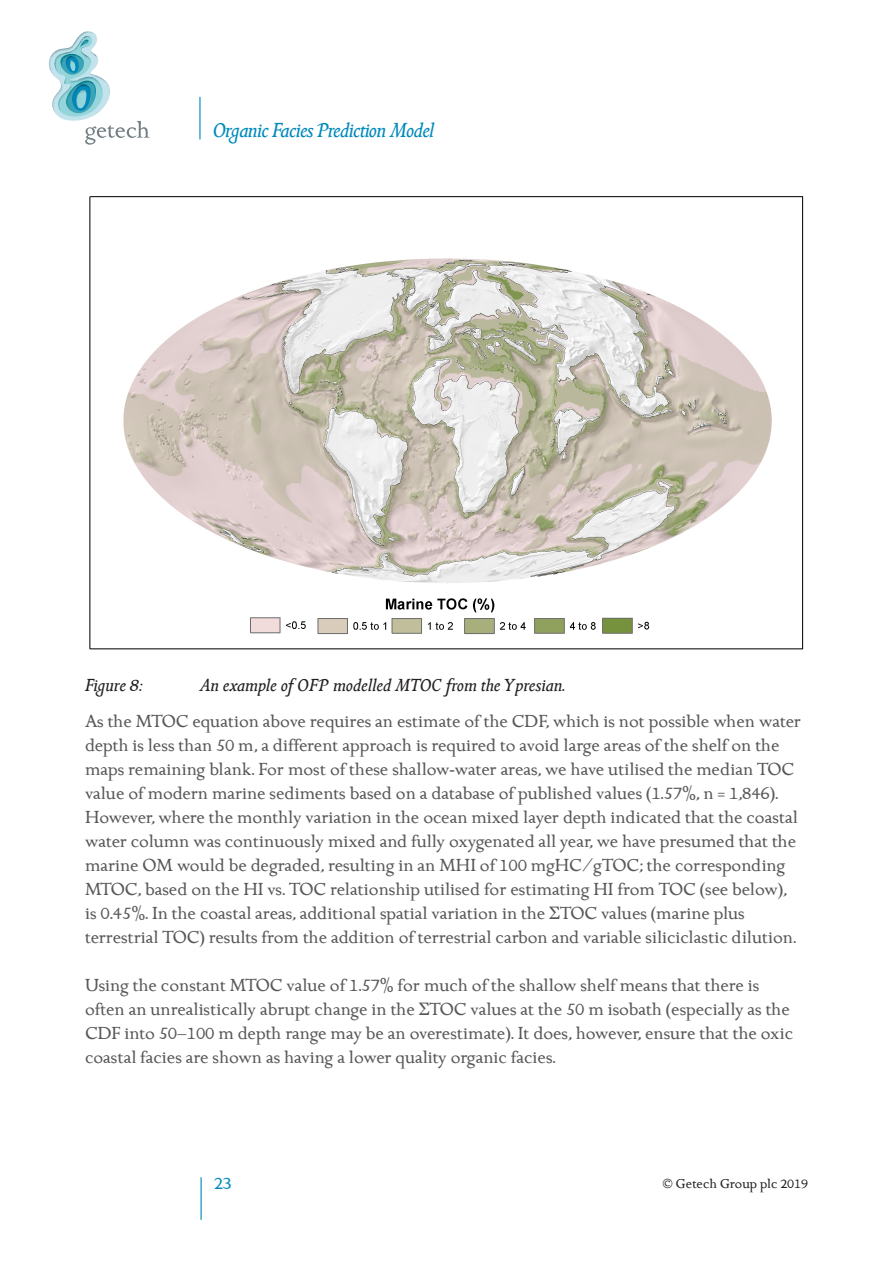
<style>
.page{position:relative;width:893px;height:1263px;background:#fff}
.page>*{position:absolute;margin:0;border:0;box-sizing:border-box;transform-origin:0 0}
.t1{font:italic 21px "Rusty Cockerel ITC Roman";letter-spacing:-.025em;color:#008abb}
.Body_style{font:18px/24px "Rusty Cockerel ITC Roman";letter-spacing:-.005em;color:#57585a}
.Main_Figure_Caption{font:italic 18px "Rusty Cockerel ITC Roman";color:#231f20}
.t2{font:18px "Rusty Cockerel ITC Roman";color:#008abb}
.t3{font:13.5px "Rusty Cockerel ITC Roman";color:#231f20}
</style>
<div class="page">
<svg style="left:49px;top:31px;width:101px;height:114px"></svg>
<hr style="left:199px;top:97px;width:2px;height:42px;background:#008abb">
<hr style="left:201px;top:1177px;width:1px;height:43px;background:#008abb">
<img style="left:89px;top:196px;width:715px;height:454px">
<p class="t1" style="left:213px;top:118px;width:223px">Organic Facies Prediction Model</p>
<p class="Main_Figure_Caption" style="left:85px;top:675px;width:60px">Figure 8:</p>
<p class="Main_Figure_Caption" style="left:200px;top:675px;width:366px">An example of OFP modelled MTOC from the Ypresian.</p>
<p class="Body_style" style="left:85px;top:709px;width:717px">As the MTOC equation above requires an estimate of the CDF, which is not possible when water depth is less than 50 m, a different approach is required to avoid large areas of the shelf on the maps remaining blank. For most of these shallow-water areas, we have utilised the median TOC value of modern marine sediments based on a database of published values (1.57%, n = 1,846).<br>However, where the monthly variation in the ocean mixed layer depth indicated that the coastal water column was continuously mixed and fully oxygenated all year, we have presumed that the marine OM would be degraded, resulting in an MHI of 100 mgHC/gTOC; the corresponding MTOC, based on the HI vs. TOC relationship utilised for estimating HI from TOC (see below), is 0.45%. In the coastal areas, additional spatial variation in the ΣTOC values (marine plus terrestrial TOC) results from the addition of terrestrial carbon and variable siliciclastic dilution.</p>
<p class="Body_style" style="left:85px;top:973px;width:710px">Using the constant MTOC value of 1.57% for much of the shallow shelf means that there is often an unrealistically abrupt change in the ΣTOC values at the 50 m isobath (especially as the CDF into 50–100 m depth range may be an overestimate). It does, however, ensure that the oxic coastal facies are shown as having a lower quality organic facies.</p>
<p class="t2" style="left:214px;top:1172px;width:19px">23</p>
<p class="t3" style="left:662px;top:1175px;width:147px">© Getech Group plc 2019</p>
</div>
